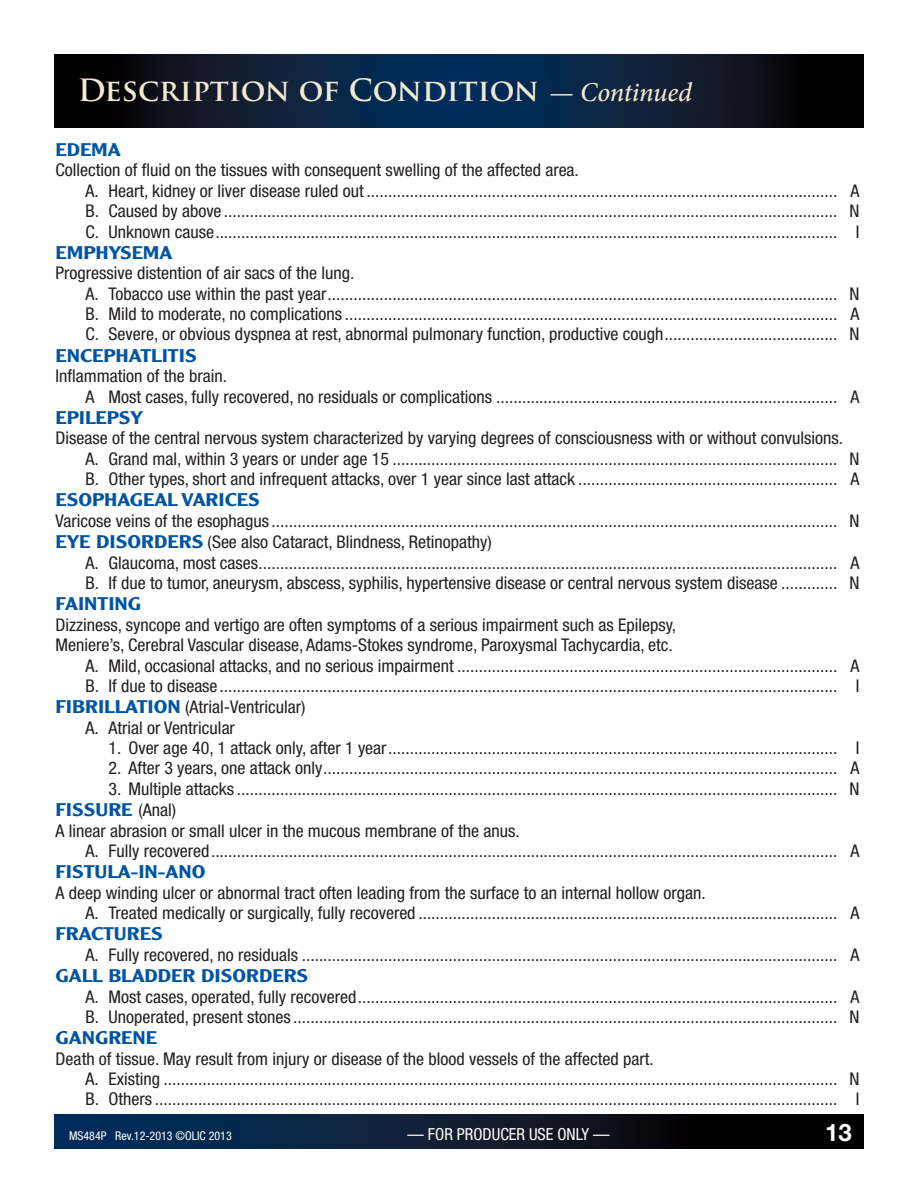
<style>
.page{position:relative;width:918px;height:1188px;background:#fff}
.page>*{position:absolute;margin:0;border:0;box-sizing:border-box;transform-origin:0 0}
.t1{font:700 30px "Trajan Pro";color:#f1e9d0}
.t2{font:700 24px "Helvetica Neue";color:#fff}
.t3{font:500 17.85px "Clearface Gothic LH";color:#0054a4;scale:1.26 1}
.t4{font:condensed 17.4px/20.4px "Helvetica Neue";color:#231f20}
.t5{font:condensed 16.5px "Helvetica Neue";color:#fff}
.t6{font:condensed 12px "Helvetica Neue";color:#fff}
.s1{font-family:"Minion Pro";font-weight:500;font-style:italic;font-size:27px}
.s2{font-family:"Clearface Gothic LH";font-weight:500;font-stretch:normal;font-size:17.85px;color:#0054a4}
.s3{font-family:"Helvetica Neue";font-weight:400;font-stretch:condensed;font-size:17.4px;color:#231f20}
</style>
<div class="page">
<div style="left:54px;top:1115px;width:810px;height:34px;background:linear-gradient(to right,#073463,#090000)"></div>
<svg style="left:54px;top:54px;width:810px;height:73px;background:#081a2f"></svg>
<h1 class="t1" style="left:78px;top:72px;width:616px">Description of Condition <span class="s1">— Continued</span></h1>
<p class="t3" style="left:56px;top:139px;width:53px">EDEMA</p>
<p class="t4" style="left:86px;top:160px;width:776px;text-indent:-30px">Collection of fluid on the tissues with consequent swelling of the affected area.<br>A. Heart, kidney or liver disease ruled out ............................................................................................................. A B. Caused by above .............................................................................................................................................. N C. Unknown cause ................................................................................................................................................ I</p>
<p class="t3" style="left:56px;top:242px;width:94px">EMPHYSEMA</p>
<p class="t4" style="left:86px;top:263px;width:776px;text-indent:-30px">Progressive distention of air sacs of the lung.<br>A. Tobacco use within the past year ...................................................................................................................... N B. Mild to moderate, no complications .................................................................................................................. A C. Severe, or obvious dyspnea at rest, abnormal pulmonary function, productive cough ........................................ N</p>
<p class="t3" style="left:56px;top:344px;width:114px">ENCEPHATLITIS</p>
<p class="t4" style="left:86px;top:366px;width:776px;text-indent:-30px">Inflammation of the brain.<br>A Most cases, fully recovered, no residuals or complications ............................................................................... A</p>
<p class="t3" style="left:56px;top:407px;width:71px">EPILEPSY</p>
<p class="t4" style="left:86px;top:428px;width:776px;text-indent:-30px">Disease of the central nervous system characterized by varying degrees of consciousness with or without convulsions.<br>A. Grand mal, within 3 years or under age 15 ....................................................................................................... N<br>B. Other types, short and infrequent attacks, over 1 year since last attack ............................................................ A</p>
<p class="t3" style="left:56px;top:489px;width:164px">ESOPHAGEAL VARICES</p>
<p class="t4" style="left:56px;top:510px;width:806px;line-height:21.5px">Varicose veins of the esophagus ................................................................................................................................... N<br><span class="s2">EYE DISORDERS</span> (See also Cataract, Blindness, Retinopathy)</p>
<p class="t4" style="left:86px;top:552px;width:776px">A. Glaucoma, most cases ...................................................................................................................................... A<br>B. If due to tumor, aneurysm, abscess, syphilis, hypertensive disease or central nervous system disease ............. N</p>
<p class="t3" style="left:56px;top:593px;width:70px">FAINTING</p>
<p class="t4" style="left:56px;top:614px;width:622px">Dizziness, syncope and vertigo are often symptoms of a serious impairment such as Epilepsy,</p>
<p class="t4" style="left:56px;top:635px;width:619px">Meniere’s, Cerebral Vascular disease, Adams-Stokes syndrome, Paroxysmal Tachycardia, etc.</p>
<p class="t4" style="left:85px;top:655px;width:776px">A. Mild, occasional attacks, and no serious impairment ........................................................................................ A</p>
<p class="t4" style="left:85px;top:675px;width:776px">B. If due to disease ............................................................................................................................................... I</p>
<p class="t4" style="left:56px;top:697px;width:252px"><span class="s2">FIBRILLATION</span> (Atrial-Ventricular)</p>
<p class="t4" style="left:85px;top:717px;width:151px">A. Atrial or Ventricular</p>
<p class="t4" style="left:108px;top:738px;width:753px">1. Over age 40, 1 attack only, after 1 year ........................................................................................................ I</p>
<p class="t4" style="left:108px;top:758px;width:753px">2. After 3 years, one attack only ....................................................................................................................... A</p>
<p class="t4" style="left:108px;top:778px;width:753px">3. Multiple attacks ........................................................................................................................................... N</p>
<p class="t3" style="left:56px;top:799px;width:97px">FISSURE <span class="s3">(Anal)</span></p>
<p class="t4" style="left:86px;top:820px;width:776px;text-indent:-30px">A linear abrasion or small ulcer in the mucous membrane of the anus.<br>A. Fully recovered ................................................................................................................................................. A</p>
<p class="t3" style="left:56px;top:861px;width:121px">FISTULA-IN-ANO</p>
<p class="t4" style="left:86px;top:882px;width:776px;text-indent:-30px">A deep winding ulcer or abnormal tract often leading from the surface to an internal hollow organ.<br>A. Treated medically or surgically, fully recovered ................................................................................................. A</p>
<p class="t3" style="left:56px;top:923px;width:87px">FRACTURES</p>
<p class="t4" style="left:86px;top:944px;width:776px">A. Fully recovered, no residuals ............................................................................................................................ A</p>
<p class="t3" style="left:56px;top:965px;width:202px">GALL BLADDER DISORDERS</p>
<p class="t4" style="left:86px;top:986px;width:776px">A. Most cases, operated, fully recovered ............................................................................................................... A<br>B. Unoperated, present stones .............................................................................................................................. N</p>
<p class="t3" style="left:56px;top:1027px;width:82px">GANGRENE</p>
<p class="t4" style="left:86px;top:1048px;width:776px;text-indent:-30px">Death of tissue. May result from injury or disease of the blood vessels of the affected part.<br>A. Existing ............................................................................................................................................................ N<br>B. Others .............................................................................................................................................................. I</p>
<p class="t6" style="left:69px;top:1129px;width:164px">MS484P Rev.12-2013 ©OLIC 2013</p>
<p class="t5" style="left:407px;top:1124px;width:204px">— FOR PRODUCER USE ONLY —</p>
<h2 class="t2" style="left:825px;top:1117px;width:28px">13</h2>
</div>
